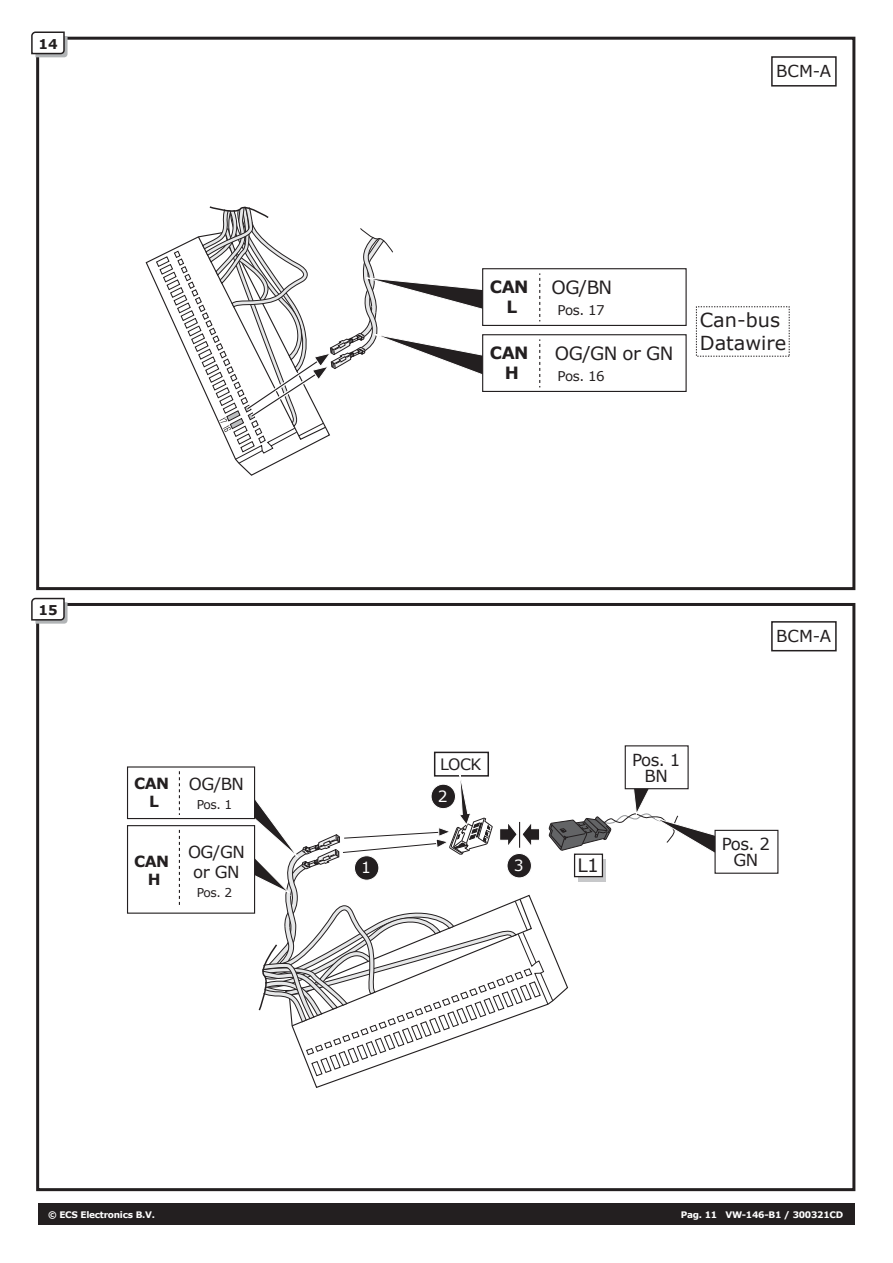
<style>
.page{position:relative;width:893px;height:1263px;background:#fff}
.page>*{position:absolute;margin:0;border:0;box-sizing:border-box;transform-origin:0 0}
.t1{font:19.35px/23.1px "Verdana";color:#231f20}
.t2{font:18.45px "Verdana";color:#231f20}
.t3{font:18.3px "Verdana";letter-spacing:-.03em;color:#231f20}
.t4{font:700 16.95px "Verdana";letter-spacing:-.03em;color:#231f20}
.t5{font:16.65px/16.4px "Verdana";letter-spacing:-.03em;color:#231f20;text-align:center}
.t6{font:16.5px "Verdana";color:#231f20}
.t7{font:15.75px "Verdana";color:#231f20}
.t8{font:15.45px "Verdana";color:#fff}
.t9{font:700 15.3px/18.5px "Verdana";color:#231f20;text-align:center}
.t10{font:13.5px "Verdana";letter-spacing:-.03em;color:#231f20}
.t11{font:700 13.5px "Verdana";color:#231f20}
.t12{font:12.15px "Verdana";letter-spacing:-.04em;color:#231f20}
.t13{font:700 9px "Verdana";letter-spacing:-.03em;color:#fff}
.s1{font-weight:700;font-size:15.3px}
</style>
<div class="page">
<div style="left:38px;top:1203px;width:817px;height:21px;background:#231f20"></div>
<div style="left:36px;top:37px;width:819px;height:553px;border:3px solid #231f20"></div>
<svg style="left:31px;top:31px;width:37px;height:26px"></svg>
<div style="left:36px;top:603px;width:819px;height:588px;border:3px solid #231f20"></div>
<svg style="left:31px;top:597px;width:37px;height:27px"></svg>
<div style="left:771px;top:56px;width:66px;height:31px;background:#fff;border:2px solid #231f20"></div>
<div style="left:482px;top:334px;width:205px;height:58px;background:#fff;border:1px solid #231f20"></div>
<svg style="left:539px;top:339px;width:1px;height:48px"></svg>
<svg style="left:156px;top:206px;width:332px;height:258px"></svg>
<div style="left:482px;top:268px;width:205px;height:58px;background:#fff;border:1px solid #231f20"></div>
<svg style="left:539px;top:273px;width:1px;height:48px"></svg>
<div style="left:434px;top:752px;width:55px;height:25px;background:#fff;border:2px solid #231f20"></div>
<div style="left:714px;top:830px;width:64px;height:44px;background:#fff;border:1px solid #231f20"></div>
<div style="left:127px;top:825px;width:128px;height:89px;background:#fff;border:1px solid #231f20"></div>
<svg style="left:179px;top:830px;width:1px;height:75px"></svg>
<div style="left:127px;top:766px;width:128px;height:53px;background:#fff;border:1px solid #231f20"></div>
<svg style="left:179px;top:771px;width:1px;height:44px"></svg>
<svg style="left:242px;top:769px;width:485px;height:307px"></svg>
<div style="left:507px;top:853px;width:24px;height:25px;background:#231f20;border-radius:50%"></div>
<div style="left:507px;top:853px;width:25px;height:25px;border:1px solid #fff;border-radius:50%"></div>
<svg style="left:578px;top:859px;width:28px;height:23px"></svg>
<div style="left:574px;top:853px;width:29px;height:24px;background:#fff;border:1px solid #231f20"></div>
<div style="left:771px;top:621px;width:66px;height:30px;background:#fff;border:2px solid #231f20"></div>
<h3 class="t11" style="left:39px;top:34px;width:21px">14</h3>
<h3 class="t11" style="left:39px;top:601px;width:21px">15</h3>
<h3 class="t5" style="left:134px;top:776px;width:111px"><span class="s1">CAN</span> OG/BN</h3>
<h3 class="t9" style="left:149px;top:792px;width:11px">L</h3>
<h3 class="t12" style="left:197px;top:796px;width:37px">Pos. 1</h3>
<h3 class="t9" style="left:134px;top:852px;width:37px">CAN<br>H</h3>
<h3 class="t5" style="left:188px;top:841px;width:58px;line-height:20px">OG/GN or GN</h3>
<h3 class="t12" style="left:197px;top:884px;width:37px">Pos. 2</h3>
<h3 class="t6" style="left:776px;top:60px;width:57px">BCM-A</h3>
<h3 class="t4" style="left:490px;top:275px;width:40px">CAN</h3>
<h3 class="t3" style="left:551px;top:275px;width:62px">OG/BN</h3>
<h3 class="t4" style="left:507px;top:295px;width:12px">L</h3>
<h3 class="t10" style="left:558px;top:301px;width:49px">Pos. 17</h3>
<h3 class="t4" style="left:490px;top:341px;width:40px">CAN</h3>
<h3 class="t3" style="left:555px;top:341px;width:120px">OG/GN or GN</h3>
<h3 class="t4" style="left:505px;top:361px;width:16px">H</h3>
<h3 class="t10" style="left:558px;top:367px;width:49px">Pos. 16</h3>
<h1 class="t1" style="left:700px;top:308px;width:88px">Can-bus<br>Datawire</h1>
<h3 class="t8" style="left:361px;top:857px;width:11px">1</h3>
<h3 class="t7" style="left:440px;top:753px;width:43px">LOCK</h3>
<h3 class="t8" style="left:438px;top:785px;width:11px">2</h3>
<h3 class="t8" style="left:514px;top:855px;width:11px">3</h3>
<h2 class="t2" style="left:578px;top:852px;width:23px">L1</h2>
<h3 class="t5" style="left:632px;top:751px;width:50px">Pos. 1<br>BN</h3>
<h3 class="t6" style="left:776px;top:624px;width:57px">BCM-A</h3>
<h3 class="t5" style="left:722px;top:836px;width:50px">Pos. 2<br>GN</h3>
<p class="t13" style="left:48px;top:1208px;width:108px">© ECS Electronics B.V.</p>
<p class="t13" style="left:681px;top:1208px;width:164px">Pag. 11 VW-146-B1 / 300321CD</p>
</div>
